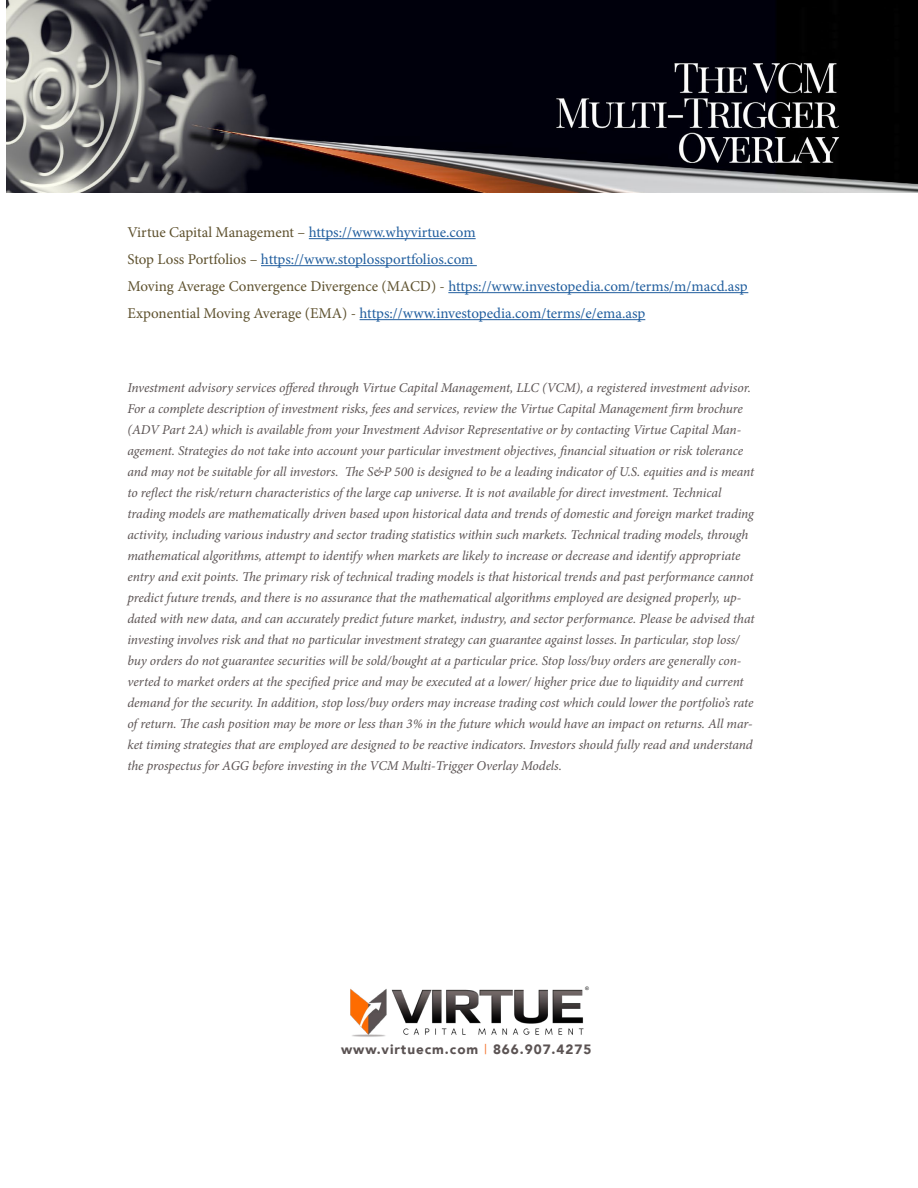
<style>
.page{position:relative;width:918px;height:1188px;background:#fff}
.page>*{position:absolute;margin:0;border:0;box-sizing:border-box;transform-origin:0 0}
.t1{font:15px/27px "Minion Pro";letter-spacing:-.005em;color:#215e9e}
.t2{font:italic 13.5px/21px "Minion Pro";letter-spacing:-.01em;color:#5b5353}
.t3{font:900 13.5px "Avenir";letter-spacing:.07em;color:#5b5353}
.s1{color:#5e512e}
.s2{font-weight:400;color:#f36e27}
</style>
<div class="page">
<img style="left:350px;top:986px;width:239px;height:51px">
<img style="left:7px;top:0;width:911px;height:192px">
<hr style="left:309px;top:238px;width:167px;height:1px;background:#215e9e">
<hr style="left:261px;top:265px;width:216px;height:1px;background:#215e9e">
<hr style="left:448px;top:292px;width:300px;height:1px;background:#215e9e">
<hr style="left:360px;top:319px;width:285px;height:1px;background:#215e9e">
<p class="t1" style="left:127px;top:219px;width:622px"><span class="s1">Virtue Capital Management –</span> https://www.whyvirtue.com<br><span class="s1">Stop Loss Portfolios –</span> https://www.stoplossportfolios.com<br><span class="s1">Moving Average Convergence Divergence (MACD) -</span> https://www.investopedia.com/terms/m/macd.asp <span class="s1">Exponential Moving Average (EMA) -</span> https://www.investopedia.com/terms/e/ema.asp</p>
<p class="t2" style="left:127px;top:377px;width:629px">Investment advisory services offered through Virtue Capital Management, LLC (VCM), a registered investment advisor.<br>For a complete description of investment risks, fees and services, review the Virtue Capital Management firm brochure (ADV Part 2A) which is available from your Investment Advisor Representative or by contacting Virtue Capital Man&shy;agement. Strategies do not take into account your particular investment objectives, financial situation or risk tolerance and may not be suitable for all investors. The S&amp;P 500 is designed to be a leading indicator of U.S. equities and is meant to reflect the risk/return characteristics of the large cap universe. It is not available for direct investment. Technical trading models are mathematically driven based upon historical data and trends of domestic and foreign market trading activity, including various industry and sector trading statistics within such markets. Technical trading models, through mathematical algorithms, attempt to identify when markets are likely to increase or decrease and identify appropriate entry and exit points. The primary risk of technical trading models is that historical trends and past performance cannot predict future trends, and there is no assurance that the mathematical algorithms employed are designed properly, up&shy;dated with new data, and can accurately predict future market, industry, and sector performance. Please be advised that investing involves risk and that no particular investment strategy can guarantee against losses. In particular, stop loss/ buy orders do not guarantee securities will be sold/bought at a particular price. Stop loss/buy orders are generally con&shy;verted to market orders at the specified price and may be executed at a lower/ higher price due to liquidity and current demand for the security. In addition, stop loss/buy orders may increase trading cost which could lower the portfolio’s rate of return. The cash position may be more or less than 3% in the future which would have an impact on returns. All mar&shy;ket timing strategies that are employed are designed to be reactive indicators. Investors should fully read and understand the prospectus for AGG before investing in the VCM Multi-Trigger Overlay Models.</p>
<p class="t3" style="left:341px;top:1038px;width:252px">www.virtuecm.com <span class="s2">|</span> 866.907.4275</p>
</div>
